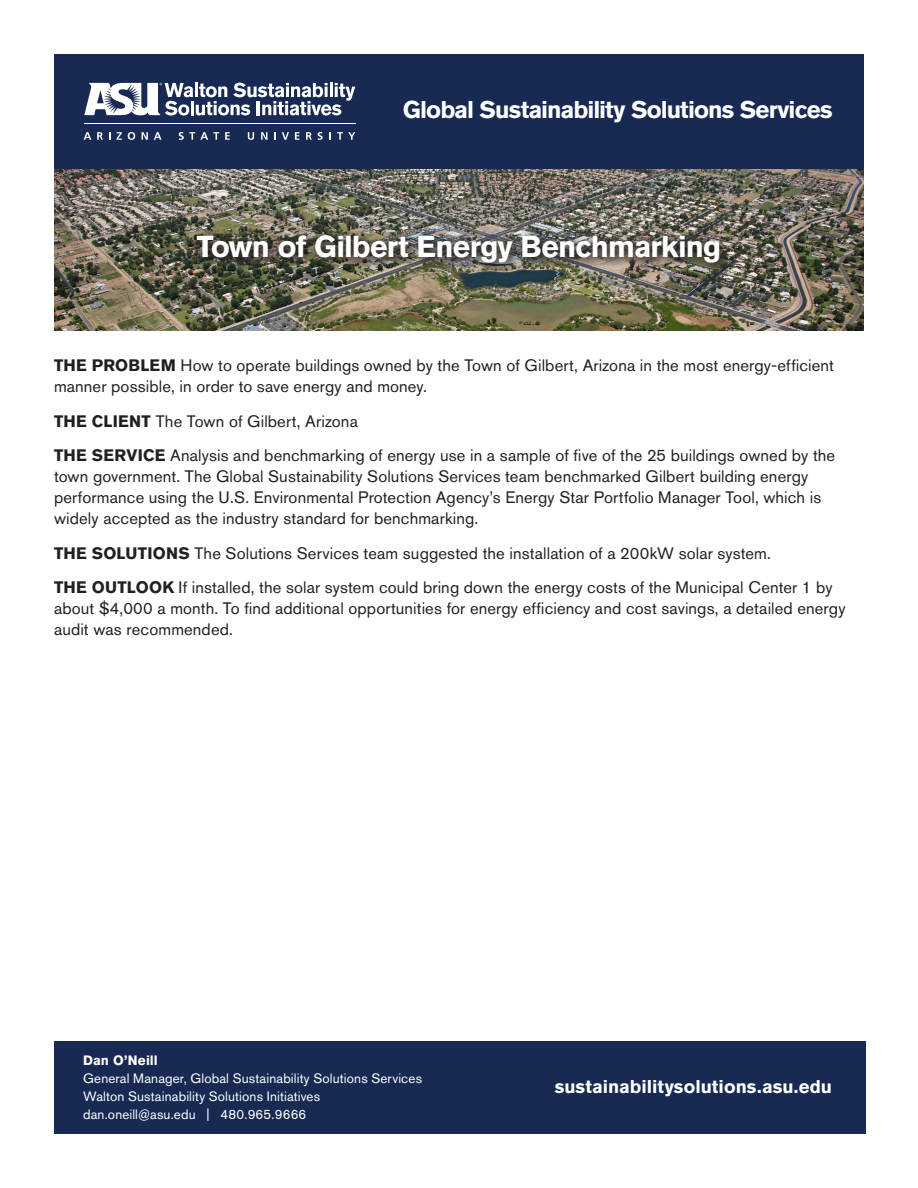
<style>
.page{position:relative;width:918px;height:1188px;background:#fff}
.page>*{position:absolute;margin:0;border:0;box-sizing:border-box;transform-origin:0 0}
.t1{font:700 30px "Akzidenz Grotesk Pro";letter-spacing:-.025em;color:#fff}
.t2{font:700 24px "Akzidenz Grotesk Pro";letter-spacing:-.04em;color:#fff}
.t3{font:700 18.3px "Akzidenz Grotesk Pro";letter-spacing:.005em;color:#fff}
.t4{font:16.5px/21px "Akzidenz Grotesk Pro";letter-spacing:.01em;color:#231f20}
.t5{font:13.5px/18px "Akzidenz Grotesk Pro";letter-spacing:.01em;color:#fff}
.t6{font:700 13.5px "Akzidenz Grotesk Pro";letter-spacing:.005em;color:#fff}
.s1{font-weight:700}
</style>
<div class="page">
<img style="left:54px;top:168px;width:810px;height:162px">
<div style="left:54px;top:54px;width:810px;height:114px;background:#182a53"></div>
<hr style="left:84px;top:123px;width:271px;height:1px;background:#fff">
<svg style="left:84px;top:132px;width:7px;height:8px"></svg>
<svg style="left:97px;top:132px;width:6px;height:8px"></svg>
<svg style="left:117px;top:132px;width:5px;height:8px"></svg>
<svg style="left:128px;top:132px;width:7px;height:8px"></svg>
<svg style="left:142px;top:132px;width:6px;height:8px"></svg>
<svg style="left:154px;top:132px;width:8px;height:8px"></svg>
<svg style="left:179px;top:132px;width:40px;height:8px"></svg>
<svg style="left:225px;top:132px;width:5px;height:8px"></svg>
<svg style="left:248px;top:132px;width:6px;height:8px"></svg>
<svg style="left:261px;top:132px;width:6px;height:8px"></svg>
<svg style="left:274px;top:132px;width:2px;height:8px"></svg>
<svg style="left:282px;top:132px;width:7px;height:8px"></svg>
<svg style="left:295px;top:132px;width:4px;height:8px"></svg>
<svg style="left:306px;top:132px;width:6px;height:8px"></svg>
<svg style="left:318px;top:132px;width:5px;height:8px"></svg>
<svg style="left:329px;top:132px;width:2px;height:8px"></svg>
<svg style="left:337px;top:132px;width:18px;height:8px"></svg>
<svg style="left:84px;top:83px;width:271px;height:33px"></svg>
<div style="left:193px;top:232px;width:538px;height:43px;background:#231f20;opacity:.75"></div>
<div style="left:188px;top:227px;width:541px;height:46px;background:#231f20;opacity:.9"></div>
<div style="left:54px;top:1042px;width:812px;height:92px;background:#182a53"></div>
<p class="t2" style="left:403px;top:94px;width:431px">Global Sustainability Solutions Services</p>
<p class="t1" style="left:197px;top:227px;width:526px">Town of Gilbert Energy Benchmarking</p>
<p class="t4" style="left:54px;top:355px;width:781px"><span class="s1">THE PROBLEM</span> How to operate buildings owned by the Town of Gilbert, Arizona in the most energy-efficient manner possible, in order to save energy and money.</p>
<p class="t4" style="left:54px;top:411px;width:305px"><span class="s1">THE CLIENT</span> The Town of Gilbert, Arizona</p>
<p class="t4" style="left:54px;top:445px;width:783px"><span class="s1">THE SERVICE</span> Analysis and benchmarking of energy use in a sample of five of the 25 buildings owned by the town government. The Global Sustainability Solutions Services team benchmarked Gilbert building energy performance using the U.S. Environmental Protection Agency’s Energy Star Portfolio Manager Tool, which is widely accepted as the industry standard for benchmarking.</p>
<p class="t4" style="left:54px;top:543px;width:719px"><span class="s1">THE SOLUTIONS</span> The Solutions Services team suggested the installation of a 200kW solar system.</p>
<p class="t4" style="left:54px;top:577px;width:793px"><span class="s1">THE OUTLOOK</span> If installed, the solar system could bring down the energy costs of the Municipal Center 1 by about $4,000 a month. To find additional opportunities for energy efficiency and cost savings, a detailed energy audit was recommended.</p>
<p class="t6" style="left:83px;top:1051px;width:76px">Dan O’Neill</p>
<p class="t5" style="left:83px;top:1069px;width:341px">General Manager, Global Sustainability Solutions Services<br>Walton Sustainability Solutions Initiatives</p>
<p class="t5" style="left:83px;top:1105px;width:225px">dan.oneill@asu.edu | 480.965.9666</p>
<p class="t3" style="left:555px;top:1075px;width:279px">sustainabilitysolutions.asu.edu</p>
</div>
